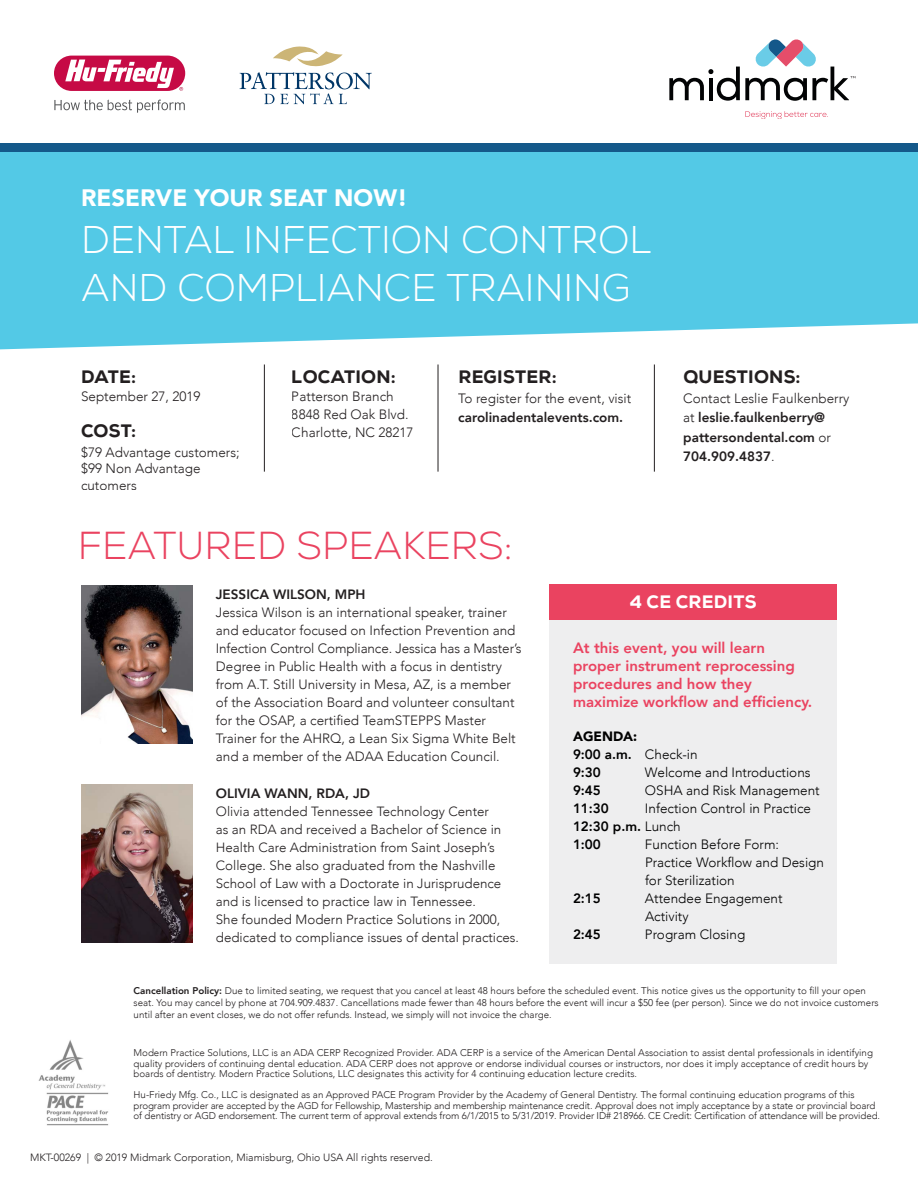
<style>
.page{position:relative;width:918px;height:1188px;background:#fff}
.page>*{position:absolute;margin:0;border:0;box-sizing:border-box;transform-origin:0 0}
.t1{font:300 39px "Nexa";color:#ea4360}
.t2{font:300 38.55px "Nexa";color:#fff}
.t3{font:900 23.7px "Avenir";color:#fff}
.t4{font:800 18px "Nexa";letter-spacing:.015em;color:#231f20}
.Headline_Style_5{font:800 18px "Nexa";letter-spacing:.015em;color:#fff}
.Body_Style_3{font:800 15px/18px "Avenir";color:#ea4360}
.Body_Style_2{font:300 13.5px/18px "Avenir";color:#231f20}
.Body_Style_3-2{font:300 13.5px/18px "Avenir";color:#000}
.Body_Style_2-2{font:800 13.5px/19.5px "Avenir";color:#231f20}
.Body_Style_3-3{font:800 13.5px "Avenir";color:#000}
.Body_Style_3-4{font:900 13.5px "Avenir";color:#000}
.Body_Style_2-3{font:300 13.35px/18px "Avenir";color:#231f20}
.Body_Style_2-4{font:300 10.5px "Avenir";color:#231f20}
.Body_Style_2-5{font:300 9.75px/10.5px "Avenir";color:#231f20}
.s1{font-weight:300}
.s2{font-weight:800}
</style>
<div class="page">
<div style="left:0;top:152px;width:918px;height:197px;background:#53c9e6"></div>
<div style="left:549px;top:584px;width:288px;height:380px;background:#eeeeef"></div>
<img style="left:81px;top:784px;width:112px;height:158px">
<img style="left:81px;top:585px;width:112px;height:158px">
<hr style="left:654px;top:364px;width:1px;height:108px;background:#231f20">
<hr style="left:438px;top:364px;width:1px;height:108px;background:#231f20">
<hr style="left:264px;top:364px;width:1px;height:108px;background:#231f20">
<div style="left:0;top:143px;width:918px;height:9px;background:#14598a"></div>
<svg style="left:745px;top:111px;width:83px;height:8px"></svg>
<svg style="left:669px;top:39px;width:186px;height:62px"></svg>
<svg style="left:240px;top:46px;width:132px;height:58px"></svg>
<div style="left:54px;top:56px;width:131px;height:35px;background:#c60a45;border-radius:18px"></div>
<svg style="left:65px;top:60px;width:118px;height:31px"></svg>
<svg style="left:54px;top:100px;width:131px;height:13px"></svg>
<img style="left:38px;top:1040px;width:71px;height:86px">
<div style="left:550px;top:584px;width:287px;height:36px;background:#ea4360"></div>
<p class="t3" style="left:81px;top:177px;width:328px">RESERVE YOUR SEAT NOW!</p>
<p class="t2" style="left:81px;top:217px;width:571px">DENTAL INFECTION CONTROL</p>
<p class="t2" style="left:81px;top:265px;width:551px">AND COMPLIANCE TRAINING</p>
<h3 class="t4" style="left:81px;top:366px;width:56px">DATE:</h3>
<h3 class="Body_Style_2" style="left:81px;top:388px;width:121px">September 27, 2019</h3>
<h3 class="t4" style="left:81px;top:420px;width:57px">COST:</h3>
<h3 class="Body_Style_2" style="left:81px;top:444px;width:160px;line-height:16.5px">$79 Advantage customers; $99 Non Advantage cutomers</h3>
<h3 class="t4" style="left:292px;top:366px;width:105px">LOCATION:</h3>
<h3 class="Body_Style_2" style="left:292px;top:388px;width:123px">Patterson Branch<br>8848 Red Oak Blvd.<br>Charlotte, NC 28217</h3>
<h3 class="t4" style="left:458px;top:366px;width:100px">REGISTER:</h3>
<h3 class="Body_Style_2" style="left:458px;top:389px;width:175px">To register for the event, visit</h3>
<h3 class="Body_Style_2-2" style="left:458px;top:408px;width:167px">carolinadentalevents.com.</h3>
<p class="t1" style="left:78px;top:522px;width:436px">FEATURED SPEAKERS:</p>
<h3 class="t4" style="left:683px;top:366px;width:119px">QUESTIONS:</h3>
<h3 class="Body_Style_2-2" style="left:683px;top:388px;width:168px"><span class="s1">Contact Leslie Faulkenberry at</span> leslie.faulkenberry@ pattersondental.com <span class="s1">or<br></span>704.909.4837<span class="s1">.</span></h3>
<p class="Body_Style_2" style="left:216px;top:585px;width:307px"><span class="s2">JESSICA WILSON, MPH<br></span>Jessica Wilson is an international speaker, trainer and educator focused on Infection Prevention and Infection Control Compliance. Jessica has a Master’s Degree in Public Health with a focus in dentistry from A.T. Still University in Mesa, AZ, is a member of the Association Board and volunteer consultant for the OSAP, a certified TeamSTEPPS Master Trainer for the AHRQ, a Lean Six Sigma White Belt and a member of the ADAA Education Council.</p>
<p class="Body_Style_2-2" style="left:216px;top:783px;width:156px">OLIVIA WANN, RDA, JD</p>
<p class="Body_Style_2-3" style="left:216px;top:802px;width:305px">Olivia attended Tennessee Technology Center<br>as an RDA and received a Bachelor of Science in Health Care Administration from Saint Joseph’s College. She also graduated from the Nashville School of Law with a Doctorate in Jurisprudence and is licensed to practice law in Tennessee.<br>She founded Modern Practice Solutions in 2000, dedicated to compliance issues of dental practices.</p>
<p class="Headline_Style_5" style="left:630px;top:590px;width:128px">4 CE CREDITS</p>
<p class="Body_Style_3" style="left:573px;top:639px;width:241px">At this event, you will learn proper instrument reprocessing procedures and how they maximize workflow and efficiency.</p>
<p class="Body_Style_3-4" style="left:573px;top:725px;width:66px">AGENDA:</p>
<p class="Body_Style_3-3" style="left:573px;top:744px;width:126px">9:00 a.m. <span class="s1">Check-in</span></p>
<p class="Body_Style_3-3" style="left:573px;top:762px;width:29px">9:30</p>
<p class="Body_Style_3-2" style="left:645px;top:763px;width:167px">Welcome and Introductions</p>
<p class="Body_Style_3-3" style="left:573px;top:780px;width:29px">9:45</p>
<p class="Body_Style_3-2" style="left:645px;top:781px;width:176px">OSHA and Risk Management</p>
<p class="Body_Style_3-3" style="left:573px;top:798px;width:37px">11:30</p>
<p class="Body_Style_3-2" style="left:645px;top:799px;width:168px">Infection Control in Practice</p>
<p class="Body_Style_3-3" style="left:573px;top:816px;width:109px">12:30 p.m. <span class="s1">Lunch</span></p>
<p class="Body_Style_3-3" style="left:573px;top:834px;width:29px">1:00</p>
<p class="Body_Style_3-2" style="left:645px;top:835px;width:181px">Function Before Form:<br>Practice Workflow and Design for Sterilization</p>
<p class="Body_Style_3-3" style="left:573px;top:888px;width:29px">2:15</p>
<p class="Body_Style_3-2" style="left:645px;top:889px;width:139px">Attendee Engagement<br>Activity</p>
<p class="Body_Style_3-3" style="left:573px;top:924px;width:29px">2:45</p>
<p class="Body_Style_3-2" style="left:645px;top:925px;width:102px">Program Closing</p>
<p class="Body_Style_2-5" style="left:134px;top:985px;width:747px;line-height:12px"><span class="s2">Cancellation Policy:</span> Due to limited seating, we request that you cancel at least 48 hours before the scheduled event. This notice gives us the opportunity to fill your open seat. You may cancel by phone at 704.909.4837. Cancellations made fewer than 48 hours before the event will incur a $50 fee (per person). Since we do not invoice customers until after an event closes, we do not offer refunds. Instead, we simply will not invoice the charge.</p>
<p class="Body_Style_2-5" style="left:134px;top:1048px;width:741px">Modern Practice Solutions, LLC is an ADA CERP Recognized Provider. ADA CERP is a service of the American Dental Association to assist dental professionals in identifying quality providers of continuing dental education. ADA CERP does not approve or endorse individual courses or instructors, nor does it imply acceptance of credit hours by boards of dentistry. Modern Practice Solutions, LLC designates this activity for 4 continuing education lecture credits.</p>
<p class="Body_Style_2-5" style="left:134px;top:1090px;width:748px">Hu-Friedy Mfg. Co., LLC is designated as an Approved PACE Program Provider by the Academy of General Dentistry. The formal continuing education programs of this program provider are accepted by the AGD for Fellowship, Mastership and membership maintenance credit. Approval does not imply acceptance by a state or provincial board of dentistry or AGD endorsement. The current term of approval extends from 6/1/2015 to 5/31/2019. Provider ID# 218966. CE Credit: Certification of attendance will be provided.</p>
<p class="Body_Style_2-4" style="left:30px;top:1151px;width:404px">MKT-00269 | © 2019 Midmark Corporation, Miamisburg, Ohio USA All rights reserved.</p>
</div>
